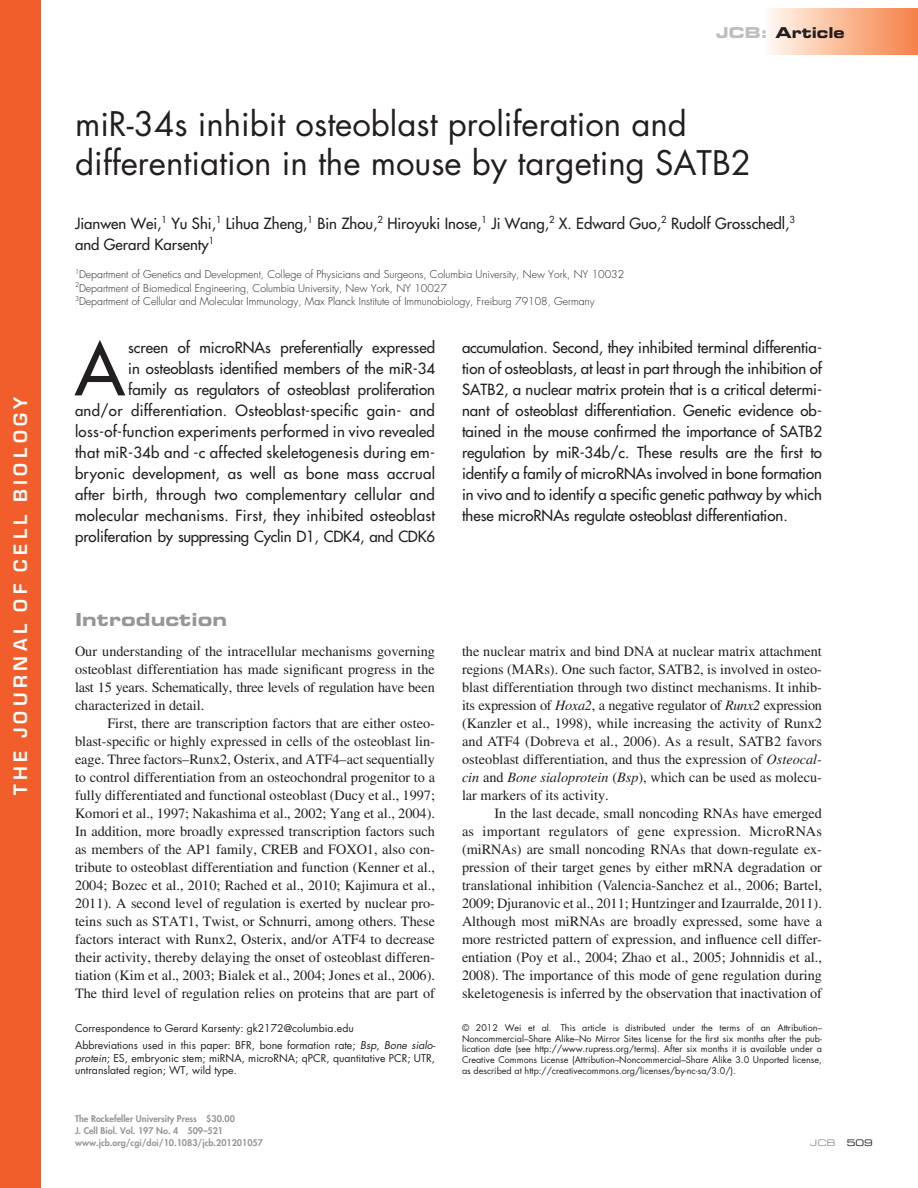
<style>
.page{position:relative;width:918px;height:1188px;background:#fff}
.page>*{position:absolute;margin:0;border:0;box-sizing:border-box;transform-origin:0 0}
.t1{font:500 70.65px "Futura Std";color:#231f20}
.t2{font:33px/38.2px "Futura Std";color:#231f20}
.t3{font:600 18px "Eurostile";letter-spacing:.25em;color:#fff}
.t4{font:18px "Eurostile LT Std Bold Ex 2";letter-spacing:.005em;color:#949698}
.t5{font:500 15px/21px "Futura Std";color:#231f20;text-align:justify}
.t6{font:500 15px/21px "Futura Std";letter-spacing:.02em;color:#231f20;text-align:right}
.t7{font:15px "Eurostile LT Std Bold Ex 2";color:#231f20}
.t8{font:14.25px/18px "Times LT Std";color:#231f20;text-align:justify}
.t9{font:300 10.5px/13.5px "Futura Std";color:#231f20}
.t10{font:10.5px/16.8px "Futura Std";color:#231f20}
.t11{font:9px/10.8px "Futura Std";color:#231f20;text-align:justify}
.t12{font:800 9px/12px "Futura Std";color:#949698}
.t13{font:9px "Eurostile LT Std Ex 2";color:#949698}
.t14{font:9px "Eurostile LT Std Ex 2";color:#231f20}
.s1{color:#bcbec0}
.s2{font-style:italic}
</style>
<div class="page">
<div style="left:763px;top:8px;width:155px;height:47px;background:linear-gradient(to right,#fffbf4,#f57f45)"></div>
<div style="left:0;top:0;width:40px;height:1188px;background:#f15d2b"></div>
<p class="t3" style="left:13px;top:795px;width:400px;rotate:-90deg">THE JOURNAL OF CELL BIOLOGY</p>
<p class="t7" style="left:716px;top:22px;width:130px"><span class="s1">JCB:</span> Article</p>
<h2 class="t2" style="left:75px;top:105px;width:678px">miR-34s inhibit osteoblast proliferation and differentiation in the mouse by targeting SATB2</h2>
<p class="t5" style="left:75px;top:213px;width:721px">Jianwen Wei,<sup>1</sup> Yu Shi,<sup>1</sup> Lihua Zheng,<sup>1</sup> Bin Zhou,<sup>2</sup> Hiroyuki Inose,<sup>1</sup> Ji Wang,<sup>2</sup> X. Edward Guo,<sup>2</sup> Rudolf Grosschedl,<sup>3 </sup>and Gerard Karsenty<sup>1</sup></p>
<p class="t9" style="left:75px;top:268px;width:551px"><sup>1</sup>Department of Genetics and Development, College of Physicians and Surgeons, Columbia University, New York, NY 10032<br><sup>2</sup>Department of Biomedical Engineering, Columbia University, New York, NY 10027<br><sup>3</sup>Department of Cellular and Molecular Immunology, Max Planck Institute of Immunobiology, Freiburg 79108, Germany</p>
<h1 class="t1" style="left:75px;top:325px;width:51px">A</h1>
<p class="t6" style="left:75px;top:337px;width:362px">screen of microRNAs preferentially expressed<br>in osteoblasts identified members of the miR-34<br>family as regulators of osteoblast proliferation<br>and/or differentiation. Osteoblast-specific gain- and loss-of-function experiments performed in vivo revealed that miR-34b and -c affected skeletogenesis during em&shy;bryonic development, as well as bone mass accrual after birth, through two complementary cellular and molecular mechanisms. First, they inhibited osteoblast proliferation by suppressing Cyclin D1, CDK4, and CDK6</p>
<p class="t5" style="left:462px;top:337px;width:362px">accumulation. Second, they inhibited terminal differentia&shy;tion of osteoblasts, at least in part through the inhibition of SATB2, a nuclear matrix protein that is a critical determi&shy;nant of osteoblast differentiation. Genetic evidence ob&shy;tained in the mouse confirmed the importance of SATB2 regulation by miR-34b/c. These results are the first to identify a family of microRNAs involved in bone formation in vivo and to identify a specific genetic pathway by which these microRNAs regulate osteoblast differentiation.</p>
<p class="t4" style="left:75px;top:607px;width:154px">Introduction</p>
<p class="t8" style="left:75px;top:642px;width:362px">Our understanding of the intracellular mechanisms governing osteoblast differentiation has made significant progress in the last 15 years. Schematically, three levels of regulation have been characterized in detail.</p>
<p class="t8" style="left:75px;top:714px;width:362px;text-indent:32px">First, there are transcription factors that are either osteo&shy;blast-specific or highly expressed in cells of the osteoblast lin&shy;eage. Three factors–Runx2, Osterix, and ATF4–act sequentially to control differentiation from an osteochondral progenitor to a fully differentiated and functional osteoblast (Ducy et al., 1997; Komori et al., 1997; Nakashima et al., 2002; Yang et al., 2004).<br>In addition, more broadly expressed transcription factors such as members of the AP1 family, CREB and FOXO1, also con&shy;tribute to osteoblast differentiation and function (Kenner et al., 2004; Bozec et al., 2010; Rached et al., 2010; Kajimura et al., 2011). A second level of regulation is exerted by nuclear pro&shy;teins such as STAT1, Twist, or Schnurri, among others. These factors interact with Runx2, Osterix, and/or ATF4 to decrease their activity, thereby delaying the onset of osteoblast differen&shy;tiation (Kim et al., 2003; Bialek et al., 2004; Jones et al., 2006).<br>The third level of regulation relies on proteins that are part of</p>
<p class="t10" style="left:75px;top:1020px;width:362px">Correspondence to Gerard Karsenty: gk2172@columbia.edu<br>Abbreviations used in this paper: BFR, bone formation rate; <span class="s2">Bsp</span>, <span class="s2">Bone sialo-</span></p>
<p class="t10" style="left:75px;top:1052px;width:362px;line-height:12.3px"><span class="s2">protein</span>; ES, embryonic stem; miRNA, microRNA; qPCR, quantitative PCR; UTR, untranslated region; WT, wild type.</p>
<p class="t12" style="left:75px;top:1112px;width:189px">The Rockefeller University Press $30.00<br>J. Cell Biol. Vol. 197 No. 4 509–521 www.jcb.org/cgi/doi/10.1083/jcb.201201057</p>
<p class="t8" style="left:462px;top:642px;width:362px">the nuclear matrix and bind DNA at nuclear matrix attachment regions (MARs). One such factor, SATB2, is involved in osteo&shy;blast differentiation through two distinct mechanisms. It inhib&shy;its expression of <span class="s2">Hoxa2</span>, a negative regulator of <span class="s2">Runx2</span> expression (Kanzler et al., 1998), while increasing the activity of Runx2 and ATF4 (Dobreva et al., 2006). As a result, SATB2 favors osteoblast differentiation, and thus the expression of <span class="s2">Osteocal&shy;cin</span> and <span class="s2">Bone sialoprotein</span> (<span class="s2">Bsp</span>), which can be used as molecu&shy;lar markers of its activity.</p>
<p class="t8" style="left:462px;top:804px;width:362px;text-indent:32px">In the last decade, small noncoding RNAs have emerged as important regulators of gene expression. MicroRNAs (mi-RNAs) are small noncoding RNAs that down-regulate ex&shy;pression of their target genes by either mRNA degradation or translational inhibition (Valencia-Sanchez et al., 2006; Bartel, 2009; Djuranovic et al., 2011; Huntzinger and Izaurralde, 2011).<br>Although most miRNAs are broadly expressed, some have a more restricted pattern of expression, and influence cell differ&shy;entiation (Poy et al., 2004; Zhao et al., 2005; Johnnidis et al., 2008). The importance of this mode of gene regulation during skeletogenesis is inferred by the observation that inactivation of</p>
<p class="t11" style="left:462px;top:1022px;width:362px">© 2012 Wei et al. This article is distributed under the terms of an Attribution– Noncommercial–Share Alike–No Mirror Sites license for the first six months after the pub&shy;lication date (see http://www.rupress.org/terms). After six months it is available under a Creative Commons License (Attribution–Noncommercial–Share Alike 3.0 Unported license, as described at http://creativecommons.org/licenses/by-nc-sa/3.0/).</p>
<p class="t13" style="left:810px;top:1136px;width:27px">JCB</p>
<p class="t14" style="left:847px;top:1136px;width:28px">509</p>
</div>
